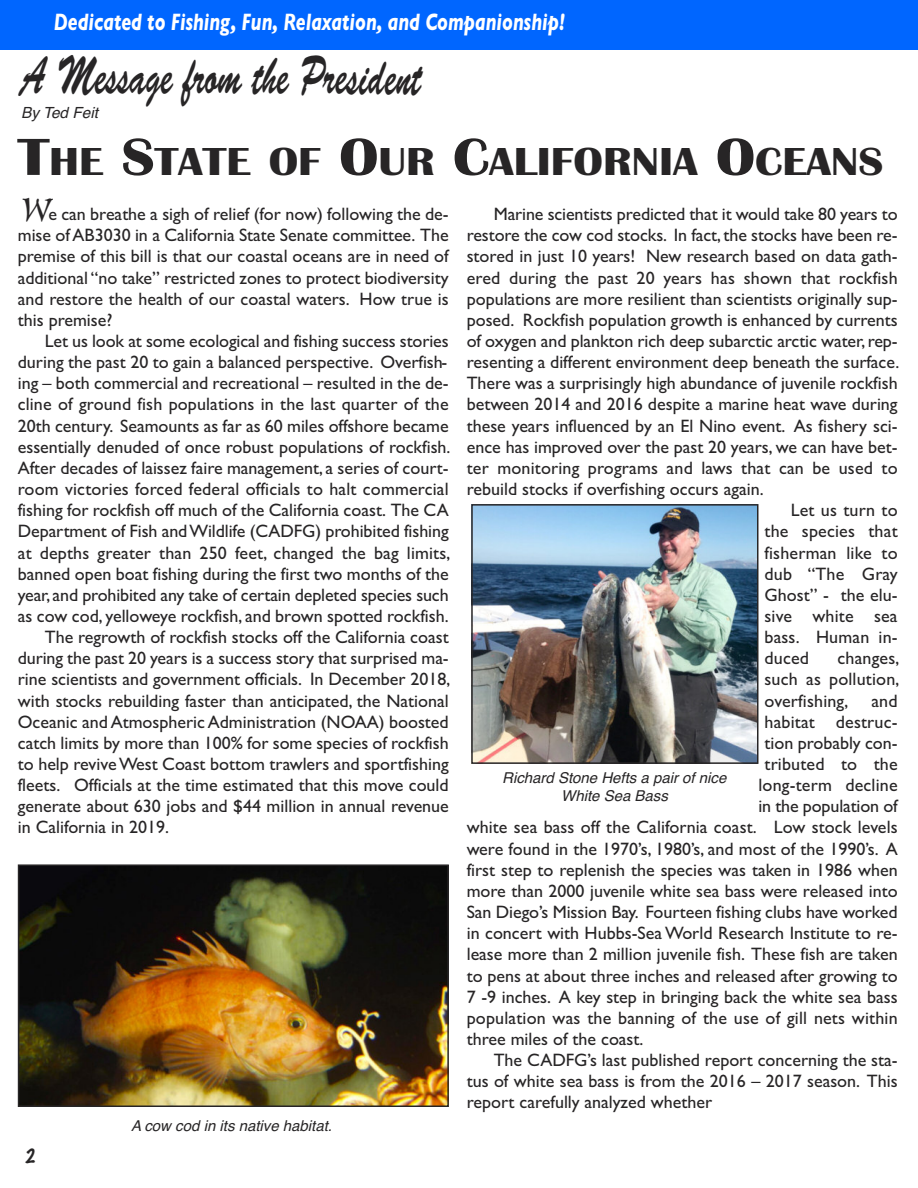
<style>
.page{position:relative;width:918px;height:1188px;background:#fff}
.page>*{position:absolute;margin:0;border:0;box-sizing:border-box;transform-origin:0 0}
.t1{font:54px "Brush Script Std";color:#272526;scale:.61 1}
.t2{font:40.8px "Pelican";color:#272526;scale:.87 1}
.t3{font:700 40.5px "Britannic";color:#272526;scale:1.12 1}
.t4{font:italic 700 24px "Gill Sans";color:#fff;scale:.75 1}
.t5{font:18px/21.1px "Gill Sans";color:#272526;text-align:justify}
.t6{font:100 18px "Marker Felt";color:#272526}
.t7{font:italic 15.45px "Helvetica";color:#272526}
.t8{font:italic 15px/18px "Helvetica";color:#272526;text-align:center}
.s1{font-size:54px}
</style>
<div class="page">
<div style="left:0;top:0;width:918px;height:50px;background:#06f"></div>
<img style="left:21px;top:867px;width:425px;height:237px">
<div style="left:18px;top:864px;width:431px;height:243px;border:2px solid #272526"></div>
<img style="left:474px;top:507px;width:281px;height:254px">
<div style="left:471px;top:504px;width:287px;height:260px;border:2px solid #272526"></div>
<h3 class="t4" style="left:54px;top:7px;width:683px">Dedicated to Fishing, Fun, Relaxation, and Companionship!</h3>
<h1 class="t1" style="left:21px;top:57px;width:658px">A Message from the President</h1>
<p class="t7" style="left:21px;top:104px;width:78px">By Ted Feit</p>
<h3 class="t3" style="left:18px;top:137px;width:774px"><span class="s1">T</span>HE <span class="s1">S</span>TATE OF <span class="s1">O</span>UR <span class="s1">C</span>ALIFORNIA <span class="s1">O</span>CEANS</h3>
<h2 class="t2" style="left:21px;top:192px;width:36px">W</h2>
<p class="t5" style="left:18px;top:203px;width:432px;text-indent:31px">e can breathe a sigh of relief (for now) following the de&shy;mise ofAB3030 in a California State Senate committee. The premise of this bill is that our coastal oceans are in need of additional “no take” restricted zones to protect biodiversity and restore the health of our coastal waters. How true is this premise?</p>
<p class="t5" style="left:45px;top:330px;width:405px">Let us look at some ecological and fishing success stories</p>
<p class="t5" style="left:18px;top:351px;width:431px">during the past 20 to gain a balanced perspective. Overfish-</p>
<p class="t5" style="left:18px;top:373px;width:432px">ing – both commercial and recreational – resulted in the de-</p>
<p class="t5" style="left:18px;top:394px;width:432px">cline of ground fish populations in the last quarter of the</p>
<p class="t5" style="left:18px;top:415px;width:432px">20th century. Seamounts as far as 60 miles offshore became</p>
<p class="t5" style="left:18px;top:436px;width:434px">essentially denuded of once robust populations of rockfish.</p>
<p class="t5" style="left:18px;top:457px;width:432px">After decades of laissez faire management, a series of court-</p>
<p class="t5" style="left:18px;top:478px;width:432px">room victories forced federal officials to halt commercial</p>
<p class="t5" style="left:18px;top:499px;width:432px">fishing for rockfish off much of the California coast. The CA</p>
<p class="t5" style="left:18px;top:521px;width:432px">Department of Fish andWildlife (CADFG) prohibited fishing</p>
<p class="t5" style="left:18px;top:542px;width:434px">at depths greater than 250 feet, changed the bag limits,</p>
<p class="t5" style="left:18px;top:563px;width:432px">banned open boat fishing during the first two months of the</p>
<p class="t5" style="left:18px;top:584px;width:432px">year, and prohibited any take of certain depleted species such</p>
<p class="t5" style="left:18px;top:605px;width:432px">as cow cod, yelloweye rockfish, and brown spotted rockfish.</p>
<p class="t5" style="left:45px;top:626px;width:405px">The regrowth of rockfish stocks off the California coast</p>
<p class="t5" style="left:18px;top:647px;width:432px">during the past 20 years is a success story that surprised ma-</p>
<p class="t5" style="left:18px;top:669px;width:434px">rine scientists and government officials. In December 2018,</p>
<p class="t5" style="left:18px;top:690px;width:432px">with stocks rebuilding faster than anticipated, the National</p>
<p class="t5" style="left:18px;top:711px;width:432px">Oceanic andAtmosphericAdministration (NOAA) boosted</p>
<p class="t5" style="left:18px;top:732px;width:432px">catch limits by more than 100% for some species of rockfish</p>
<p class="t5" style="left:18px;top:753px;width:432px">to help reviveWest Coast bottom trawlers and sportfishing</p>
<p class="t5" style="left:18px;top:774px;width:432px">fleets. Officials at the time estimated that this move could</p>
<p class="t5" style="left:18px;top:796px;width:432px">generate about 630 jobs and $44 million in annual revenue</p>
<p class="t5" style="left:18px;top:817px;width:153px">in California in 2019.</p>
<p class="t6" style="left:25px;top:1142px;width:12px">2</p>
<p class="t8" style="left:131px;top:1117px;width:202px">A cow cod in its native habitat.</p>
<p class="t5" style="left:494px;top:203px;width:405px">Marine scientists predicted that it would take 80 years to</p>
<p class="t5" style="left:467px;top:224px;width:432px">restore the cow cod stocks. In fact,the stocks have been re-</p>
<p class="t5" style="left:467px;top:246px;width:432px">stored in just 10 years! New research based on data gath-</p>
<p class="t5" style="left:467px;top:267px;width:432px">ered during the past 20 years has shown that rockfish</p>
<p class="t5" style="left:467px;top:288px;width:432px">populations are more resilient than scientists originally sup-</p>
<p class="t5" style="left:467px;top:309px;width:432px">posed. Rockfish population growth is enhanced by currents</p>
<p class="t5" style="left:467px;top:330px;width:432px">of oxygen and plankton rich deep subarctic arctic water,rep-</p>
<p class="t5" style="left:467px;top:351px;width:434px">resenting a different environment deep beneath the surface.</p>
<p class="t5" style="left:467px;top:373px;width:432px">There was a surprisingly high abundance of juvenile rockfish</p>
<p class="t5" style="left:467px;top:394px;width:432px">between 2014 and 2016 despite a marine heat wave during</p>
<p class="t5" style="left:467px;top:415px;width:432px">these years influenced by an El Nino event. As fishery sci-</p>
<p class="t5" style="left:467px;top:436px;width:432px">ence has improved over the past 20 years, we can have bet-</p>
<p class="t5" style="left:467px;top:457px;width:432px">ter monitoring programs and laws that can be used to</p>
<p class="t5" style="left:467px;top:478px;width:298px">rebuild stocks if overfishing occurs again.</p>
<p class="t5" style="left:791px;top:499px;width:108px">Let us turn to</p>
<p class="t5" style="left:765px;top:521px;width:135px">the species that</p>
<p class="t5" style="left:765px;top:542px;width:135px">fisherman like to</p>
<p class="t5" style="left:765px;top:563px;width:135px">dub “The Gray</p>
<p class="t5" style="left:765px;top:584px;width:135px">Ghost” - the elu-</p>
<p class="t5" style="left:765px;top:605px;width:135px">sive white sea</p>
<p class="t5" style="left:765px;top:626px;width:135px">bass. Human in-</p>
<p class="t5" style="left:765px;top:647px;width:46px">duced</p>
<p class="t5" style="left:765px;top:647px;width:136px;text-indent:73px">changes, such as pollution, overfishing,</p>
<p class="t5" style="left:871px;top:690px;width:28px">and</p>
<p class="t5" style="left:765px;top:711px;width:135px">habitat destruc-</p>
<p class="t5" style="left:765px;top:732px;width:135px">tion probably con-</p>
<p class="t5" style="left:765px;top:753px;width:135px">tributed to the</p>
<p class="t5" style="left:759px;top:774px;width:141px">long-term decline</p>
<p class="t5" style="left:759px;top:796px;width:141px">in the population of</p>
<p class="t5" style="left:467px;top:817px;width:432px">white sea bass off the California coast. Low stock levels</p>
<p class="t5" style="left:467px;top:838px;width:432px">were found in the 1970’s, 1980’s, and most of the 1990’s. A</p>
<p class="t5" style="left:467px;top:859px;width:432px">first step to replenish the species was taken in 1986 when</p>
<p class="t5" style="left:467px;top:880px;width:432px">more than 2000 juvenile white sea bass were released into</p>
<p class="t5" style="left:467px;top:901px;width:432px">San Diego’s Mission Bay. Fourteen fishing clubs have worked</p>
<p class="t5" style="left:467px;top:922px;width:432px">in concert with Hubbs-Sea World Research Institute to re-</p>
<p class="t5" style="left:467px;top:944px;width:432px">lease more than 2 million juvenile fish. These fish are taken</p>
<p class="t5" style="left:467px;top:965px;width:432px">to pens at about three inches and released after growing to</p>
<p class="t5" style="left:467px;top:986px;width:432px">7 -9 inches. A key step in bringing back the white sea bass</p>
<p class="t5" style="left:467px;top:1007px;width:432px">population was the banning of the use of gill nets within</p>
<p class="t5" style="left:467px;top:1028px;width:178px">three miles of the coast.</p>
<p class="t5" style="left:494px;top:1049px;width:405px">The CADFG’s last published report concerning the sta-</p>
<p class="t5" style="left:467px;top:1070px;width:432px">tus of white sea bass is from the 2016 – 2017 season. This</p>
<p class="t5" style="left:467px;top:1092px;width:247px">report carefully analyzed whether</p>
<p class="t8" style="left:502px;top:768px;width:226px">Richard Stone Hefts a pair of nice<br>White Sea Bass</p>
</div>
